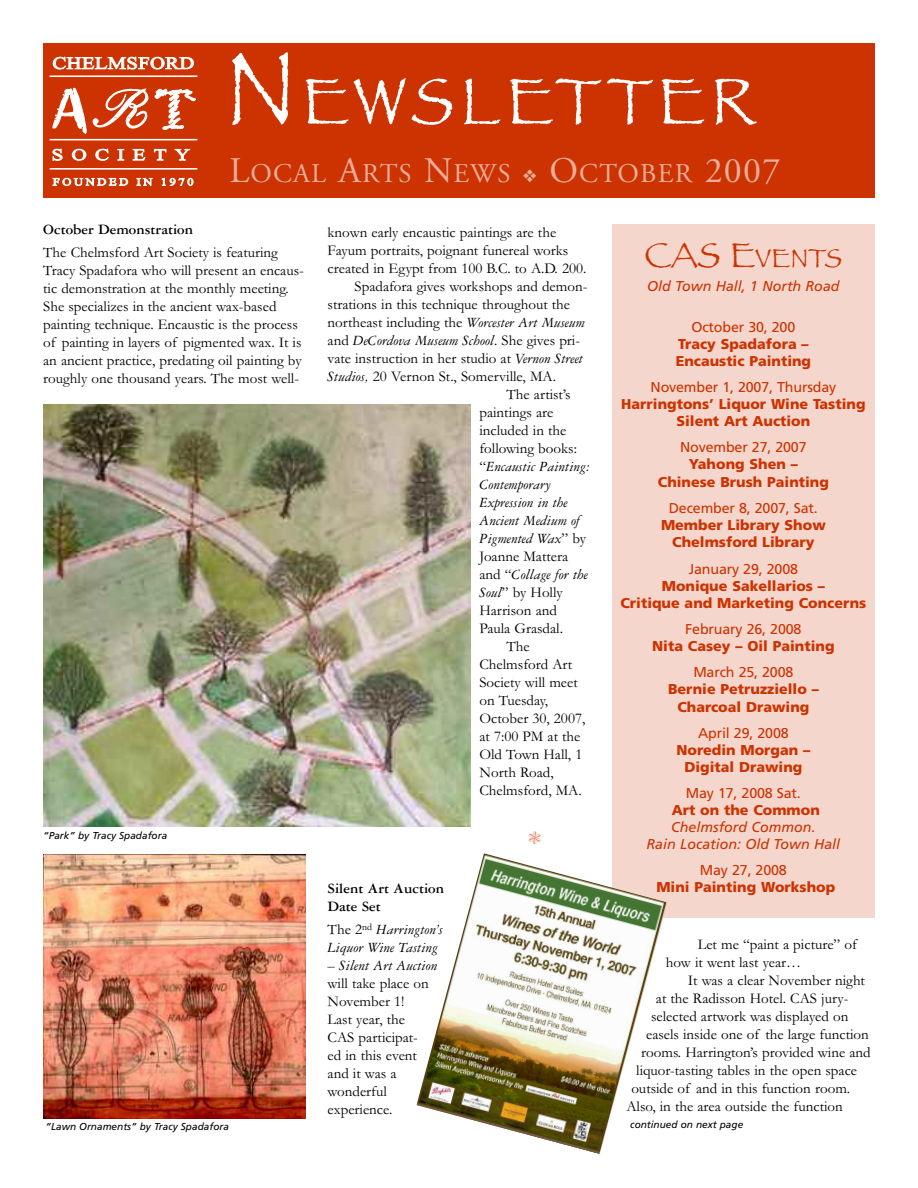
<style>
.page{position:relative;width:918px;height:1188px;background:#fff}
.page>*{position:absolute;margin:0;border:0;box-sizing:border-box;transform-origin:0 0}
.t1{font:67.5px "Papyrus";letter-spacing:.07em;color:#fff}
.t2{font:27px "Adobe Garamond";letter-spacing:.045em;color:#ebad99}
.t3{font:27px "Papyrus";color:#c30}
.t4{font:15px/18px "Garamond";color:#000}
.t5{font:italic 15px/18px "Garamond Three";color:#000}
.t6{font:700 15px/18px "Garamond Three";color:#000}
.t7{font:900 14.25px/17.1px "Frutiger";color:#c30;text-align:center}
.t8{font:14.25px "Frutiger";letter-spacing:-.01em;color:#c30}
.t9{font:italic 14.25px/17.1px "Frutiger";color:#c30;text-align:center}
.t10{font:italic 10.05px "Frutiger";color:#000}
.s1{font-size:108px}
.s2{font-size:36px}
.s3{font-family:"Garamond Three";font-style:italic}
.s4{font-family:"Garamond";font-style:normal}
</style>
<div class="page">
<div style="left:612px;top:224px;width:263px;height:694px;background:#f5d6cc"></div>
<img style="left:417px;top:853px;width:250px;height:301px">
<div style="left:43px;top:43px;width:832px;height:154px;background:#c30"></div>
<svg style="left:52px;top:178px;width:76px;height:8px"></svg>
<svg style="left:136px;top:178px;width:17px;height:8px"></svg>
<svg style="left:161px;top:178px;width:33px;height:8px"></svg>
<svg style="left:52px;top:149px;width:11px;height:12px"></svg>
<svg style="left:72px;top:149px;width:14px;height:12px"></svg>
<svg style="left:95px;top:149px;width:14px;height:12px"></svg>
<svg style="left:117px;top:148px;width:7px;height:13px"></svg>
<svg style="left:133px;top:149px;width:13px;height:12px"></svg>
<svg style="left:154px;top:149px;width:13px;height:12px"></svg>
<svg style="left:174px;top:149px;width:16px;height:12px"></svg>
<hr style="left:50px;top:75px;width:147px;height:2px;background:#fff">
<hr style="left:50px;top:139px;width:147px;height:1px;background:#fff">
<hr style="left:50px;top:168px;width:147px;height:2px;background:#fff">
<svg style="left:53px;top:88px;width:143px;height:46px"></svg>
<svg style="left:53px;top:57px;width:141px;height:12px"></svg>
<img style="left:43px;top:854px;width:263px;height:265px">
<img style="left:43px;top:404px;width:427px;height:422px">
<h1 class="t1" style="left:225px;top:61px;width:533px"><span class="s1">N</span>EWSLETTER</h1>
<h2 class="t2" style="left:230px;top:163px;width:553px"><span class="s2">L</span>OCAL <span class="s2">A</span>RTS <span class="s2">N</span>EWS ❖ <span class="s2">O</span>CTOBER <span class="s2">2007</span></h2>
<p class="t6" style="left:43px;top:222px;width:151px">October Demonstration</p>
<p class="t4" style="left:43px;top:242px;width:262px">The Chelmsford Art Society is featuring Tracy Spadafora who will present an encaus&shy;tic demonstration at the monthly meeting.<br>She specializes in the ancient wax-based painting technique. Encaustic is the process of painting in layers of pigmented wax. It is an ancient practice, predating oil painting by roughly one thousand years. The most well-</p>
<p class="t10" style="left:43px;top:831px;width:126px">“Park” by Tracy Spadafora</p>
<p class="t10" style="left:45px;top:1122px;width:185px">“Lawn Ornaments” by Tracy Spadafora</p>
<p class="t4" style="left:328px;top:223px;width:230px">known early encaustic paintings are the</p>
<p class="t4" style="left:328px;top:241px;width:242px">Fayum portraits, poignant funereal works</p>
<p class="t4" style="left:328px;top:259px;width:260px">created in Egypt from 100 B.C. to A.D. 200.</p>
<p class="t4" style="left:355px;top:277px;width:234px">Spadafora gives workshops and demon-</p>
<p class="t4" style="left:328px;top:295px;width:244px">strations in this technique throughout the</p>
<p class="t4" style="left:328px;top:313px;width:259px">northeast including the <span class="s3">Worcester Art Museum</span></p>
<p class="t5" style="left:328px;top:333px;width:254px"><span class="s4">and</span> DeCordova Museum School<span class="s4">. She gives pri-</span></p>
<p class="t4" style="left:328px;top:349px;width:257px">vate instruction in her studio at <span class="s3">Vernon Street</span></p>
<p class="t4" style="left:328px;top:367px;width:230px"><span class="s3">Studios,</span> 20 Vernon St., Somerville, MA.</p>
<p class="t4" style="left:506px;top:385px;width:66px">The artist’s</p>
<p class="t4" style="left:479px;top:403px;width:75px">paintings are</p>
<p class="t4" style="left:479px;top:421px;width:88px">included in the</p>
<p class="t4" style="left:479px;top:439px;width:99px">following books:</p>
<p class="t5" style="left:479px;top:459px;width:112px"><span class="s4">“</span>Encaustic Painting:<br>Contemporary<br>Expression in the<br>Ancient Medium of<br>Pigmented Wax<span class="s4">” by</span></p>
<p class="t4" style="left:479px;top:547px;width:90px">Joanne Mattera</p>
<p class="t5" style="left:479px;top:567px;width:110px"><span class="s4">and “</span>Collage for the</p>
<p class="t4" style="left:479px;top:583px;width:85px"><span class="s3">Soul</span>” by Holly</p>
<p class="t4" style="left:479px;top:601px;width:79px">Harrison and</p>
<p class="t4" style="left:479px;top:619px;width:85px">Paula Grasdal.</p>
<p class="t4" style="left:506px;top:637px;width:25px">The</p>
<p class="t4" style="left:479px;top:655px;width:94px">Chelmsford Art</p>
<p class="t4" style="left:479px;top:673px;width:100px">Society will meet</p>
<p class="t4" style="left:479px;top:691px;width:70px">on Tuesday,</p>
<p class="t4" style="left:479px;top:709px;width:107px">October 30, 2007,</p>
<p class="t4" style="left:479px;top:727px;width:103px">at 7:00 PM at the</p>
<p class="t4" style="left:479px;top:745px;width:104px">Old Town Hall, 1</p>
<p class="t4" style="left:479px;top:763px;width:76px">North Road,</p>
<p class="t4" style="left:479px;top:781px;width:104px">Chelmsford, MA.</p>
<p class="t6" style="left:328px;top:881px;width:118px">Silent Art Auction<br>Date Set</p>
<p class="t5" style="left:328px;top:922px;width:117px"><span class="s4">The 2</span><sup>nd</sup> Harrington’s<br>Liquor Wine Tasting</p>
<p class="t5" style="left:328px;top:958px;width:111px">– Silent Art Auction</p>
<p class="t4" style="left:328px;top:974px;width:103px">will take place on<br>November 1!<br>Last year, the<br>CAS participat&shy;ed in this event and it was a wonderful experience.</p>
<h2 class="t3" style="left:644px;top:242px;width:199px"><span class="s2">CAS E</span>VENTS</h2>
<p class="t9" style="left:647px;top:278px;width:194px">Old Town Hall, 1 North Road</p>
<p class="t8" style="left:691px;top:321px;width:105px">October 30, 200</p>
<p class="t7" style="left:676px;top:336px;width:137px;text-align:left">Tracy Spadafora –<br>Encaustic Painting</p>
<p class="t8" style="left:651px;top:381px;width:187px">November 1, 2007, Thursday</p>
<p class="t7" style="left:621px;top:397px;width:246px">Harringtons’ Liquor Wine Tasting<br>Silent Art Auction</p>
<p class="t8" style="left:680px;top:442px;width:128px">November 27, 2007</p>
<p class="t7" style="left:658px;top:457px;width:173px">Yahong Shen –<br>Chinese Brush Painting</p>
<p class="t8" style="left:669px;top:502px;width:151px">December 8, 2007, Sat.</p>
<p class="t7" style="left:661px;top:517px;width:166px;line-height:17.7px">Member Library Show<br>Chelmsford Library</p>
<p class="t8" style="left:689px;top:563px;width:111px">January 29, 2008</p>
<p class="t7" style="left:620px;top:579px;width:247px">Monique Sakellarios –<br>Critique and Marketing Concerns</p>
<p class="t8" style="left:685px;top:623px;width:118px">February 26, 2008</p>
<p class="t7" style="left:652px;top:639px;width:184px">Nita Casey – Oil Painting</p>
<p class="t8" style="left:693px;top:667px;width:102px">March 25, 2008</p>
<p class="t7" style="left:668px;top:682px;width:152px">Bernie Petruzziello –<br>Charcoal Drawing</p>
<p class="t8" style="left:698px;top:727px;width:92px">April 29, 2008</p>
<p class="t7" style="left:677px;top:742px;width:135px">Noredin Morgan –<br>Digital Drawing</p>
<p class="t8" style="left:686px;top:787px;width:117px">May 17, 2008 Sat.</p>
<p class="t7" style="left:672px;top:803px;width:150px">Art on the Common</p>
<p class="t9" style="left:647px;top:820px;width:195px">Chelmsford Common.<br>Rain Location: Old Town Hall</p>
<p class="t8" style="left:700px;top:865px;width:88px">May 27, 2008</p>
<p class="t7" style="left:656px;top:880px;width:180px">Mini Painting Workshop</p>
<p class="t4" style="left:666px;top:935px;width:193px;text-indent:32px">Let me “paint a picture” of how it went last year…</p>
<p class="t4" style="left:688px;top:971px;width:179px">It was a clear November night</p>
<p class="t4" style="left:656px;top:989px;width:194px">at the Radisson Hotel. CAS jury-</p>
<p class="t4" style="left:651px;top:1007px;width:199px">selected artwork was displayed on</p>
<p class="t4" style="left:646px;top:1025px;width:224px">easels inside one of the large function</p>
<p class="t4" style="left:641px;top:1043px;width:231px">rooms. Harrington’s provided wine and</p>
<p class="t4" style="left:636px;top:1061px;width:222px">liquor-tasting tables in the open space</p>
<p class="t4" style="left:631px;top:1079px;width:220px">outside of and in this function room.</p>
<p class="t4" style="left:626px;top:1097px;width:218px">Also, in the area outside the function</p>
<p class="t10" style="left:630px;top:1121px;width:115px">continued on next page</p>
</div>
